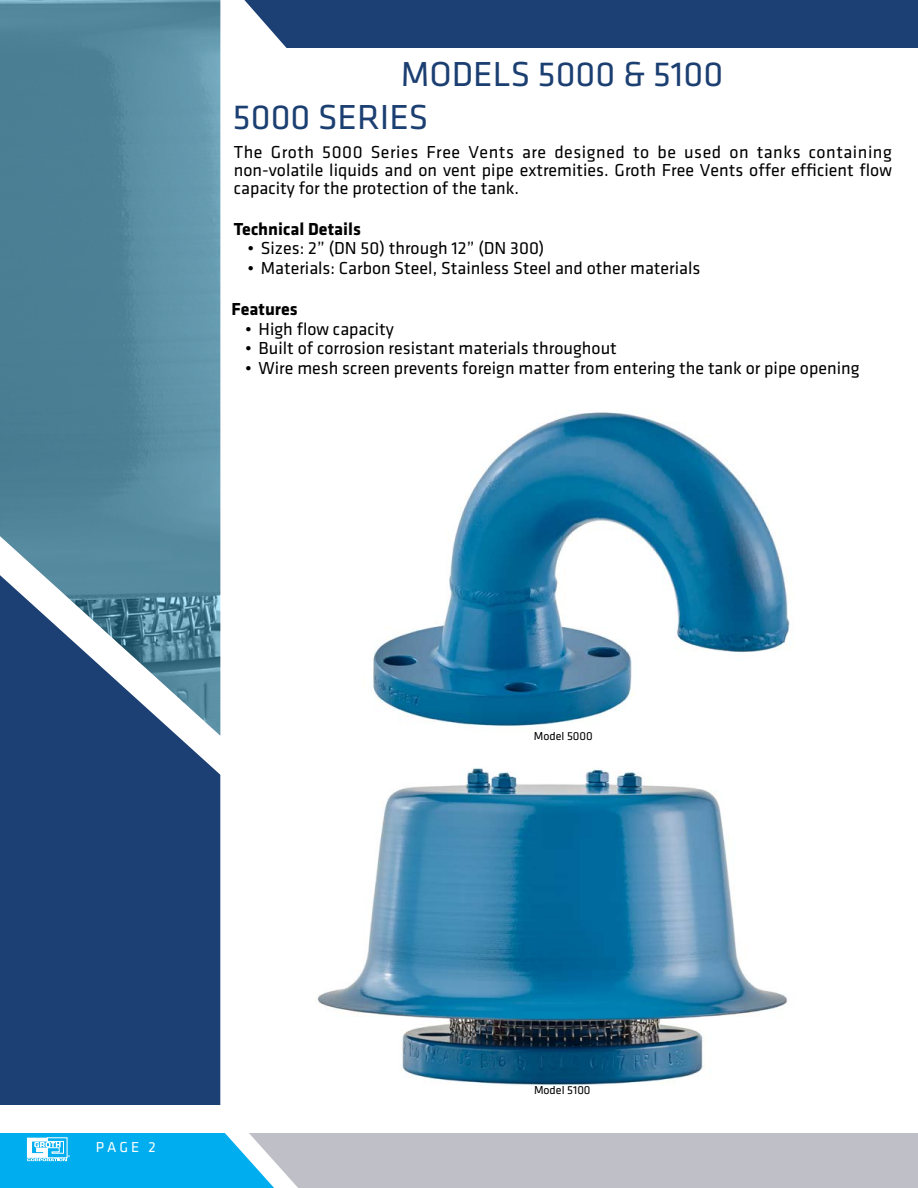
<style>
.page{position:relative;width:918px;height:1188px;background:#fff}
.page>*{position:absolute;margin:0;border:0;box-sizing:border-box;transform-origin:0 0}
.t1{font:36px "Klavika";color:#1c3f72}
.t2{font:18px/18px "Klavika";color:#000;text-align:justify}
.t3{font:700 18px "Klavika";color:#000}
.t4{font:15px "Klavika";color:#fff}
.t5{font:12px "Klavika";color:#000}
</style>
<div class="page">
<div style="left:0;top:736px;width:220px;height:369px;background:#1c4073"></div>
<svg style="left:0;top:1133px;width:918px;height:55px;background:#8ebcd3"></svg>
<hr style="left:917px;top:0;width:1px;height:48px;background:#1c4073">
<div style="left:244px;top:0;width:673px;height:48px;background:#1c4073"></div>
<img style="left:317px;top:767px;width:470px;height:318px">
<svg style="left:0;top:0;width:220px;height:736px;background:#55859c"></svg>
<img style="left:373px;top:412px;width:417px;height:315px">
<h1 class="t1" style="left:401px;top:56px;width:324px">MODELS 5000 &amp; 5100</h1>
<h1 class="t1" style="left:233px;top:98px;width:197px">5000 SERIES</h1>
<p class="t2" style="left:234px;top:144px;width:660px">The Groth 5000 Series Free Vents are designed to be used on tanks containing non-volatile liquids and on vent pipe extremities. Groth Free Vents offer efficient flow capacity for the protection of the tank.</p>
<p class="t3" style="left:234px;top:219px;width:128px">Technical Details</p>
<p class="t2" style="left:247px;top:240px;width:299px">• Sizes: 2” (DN 50) through 12” (DN 300)</p>
<p class="t2" style="left:247px;top:259px;width:454px">• Materials: Carbon Steel, Stainless Steel and other materials</p>
<p class="t3" style="left:232px;top:299px;width:68px">Features</p>
<p class="t2" style="left:245px;top:320px;width:150px">• High flow capacity</p>
<p class="t2" style="left:245px;top:339px;width:373px">• Built of corrosion resistant materials throughout</p>
<p class="t2" style="left:245px;top:359px;width:616px">• Wire mesh screen prevents foreign matter from entering the tank or pipe opening</p>
<p class="t4" style="left:96px;top:1139px;width:61px">PAGE 2</p>
<p class="t5" style="left:534px;top:730px;width:61px">Model 5000</p>
<p class="t5" style="left:534px;top:1084px;width:58px">Model 5100</p>
</div>
